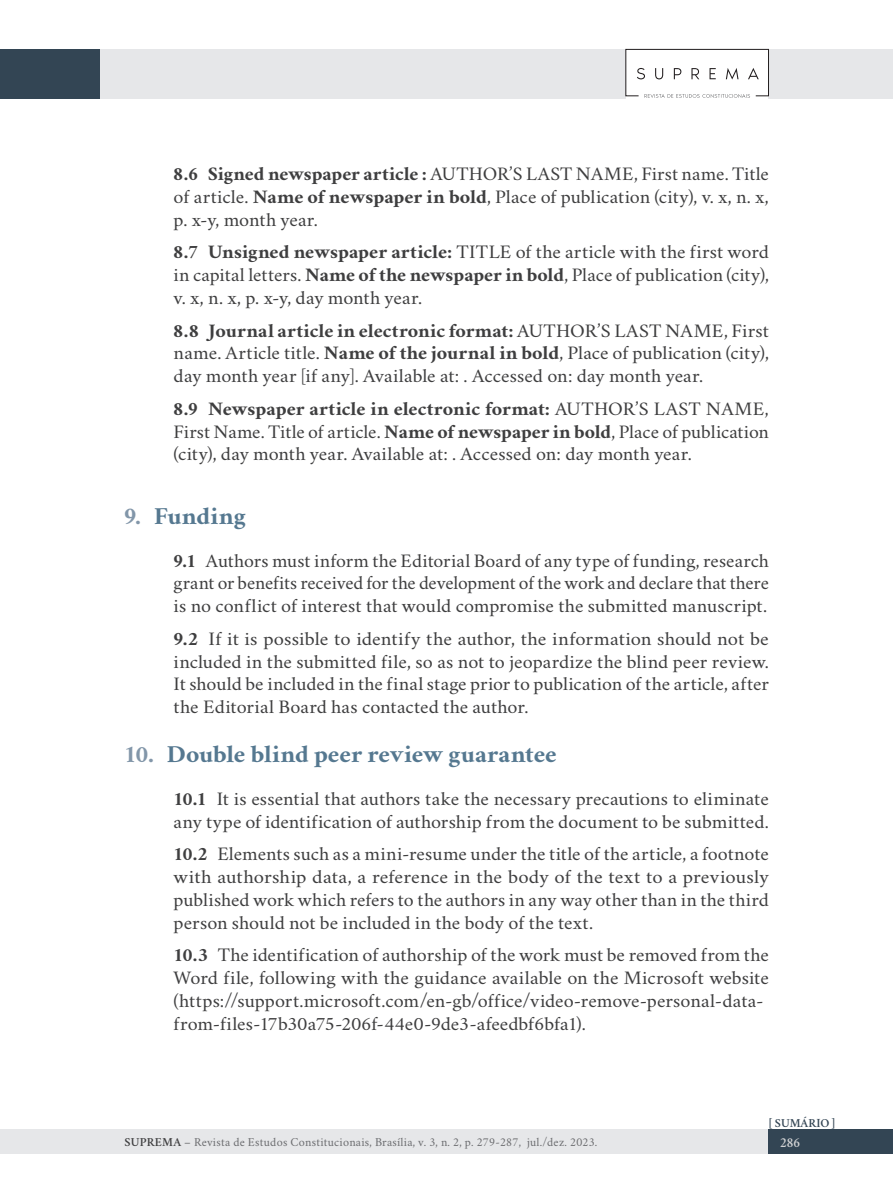
<style>
.page{position:relative;width:893px;height:1191px;background:#fff}
.page>*{position:absolute;margin:0;border:0;box-sizing:border-box;transform-origin:0 0}
.t1{font:700 24.5px "Crimson";color:#557890;scale:1.05 1}
.txt_topico_1_1{font:19.25px/22.8px "Crimson";color:#3e3e3f;text-align:justify;scale:1.05 1}
.txt_topico_1_1-2{font:19.25px/22.8px "Crimson";color:#3e3e3f;text-align:justify;scale:1.04 1}
.txt_topico_1_1-3{font:19.25px/22.8px "Crimson";color:#3e3e3f;text-align:justify;scale:1.07 1}
.t2{font:600 14px "Crimson";color:#d1d2d4}
.t3{font:12.25px "Crimson";letter-spacing:.02em;color:#6c6d70}
.t4{font:600 12.25px "Crimson";color:#334554}
.s1{font-weight:700}
.s2{color:#8296a9}
.s3{font-weight:600;color:#3e3e3f}
</style>
<div class="page">
<div style="left:0;top:1129px;width:790px;height:25px;background:#e6e7e9"></div>
<div style="left:0;top:49px;width:892px;height:50px;background:#e6e7e9"></div>
<div style="left:768px;top:1129px;width:124px;height:25px;background:#334554"></div>
<div style="left:0;top:49px;width:99px;height:50px;background:#334554"></div>
<div style="left:626px;top:50px;width:142px;height:49px;background:#fff"></div>
<svg style="left:625px;top:48px;width:144px;height:50px"></svg>
<p class="txt_topico_1_1-2" style="left:174px;top:160px;width:574px"><span class="s1">8.6 Signed newspaper article :</span> AUTHOR’S LAST NAME, First name. Title of article. <span class="s1">Name of newspaper in bold</span>, Place of publication (city), v. x, n. x, p. x-y, month year.</p>
<p class="txt_topico_1_1" style="left:174px;top:238px;width:568px"><span class="s1">8.7 Unsigned newspaper article:</span> TITLE of the article with the first word in capital letters. <span class="s1">Name of the newspaper in bold</span>, Place of publication (city), v. x, n. x, p. x-y, day month year.</p>
<p class="txt_topico_1_1" style="left:174px;top:316px;width:568px"><span class="s1">8.8 Journal article in electronic format:</span> AUTHOR’S LAST NAME, First name. Article title. <span class="s1">Name of the journal in bold</span>, Place of publication (city), day month year [if any]. Available at: . Accessed on: day month year.</p>
<p class="txt_topico_1_1" style="left:174px;top:395px;width:568px"><span class="s1">8.9 Newspaper article in electronic format:</span> AUTHOR’S LAST NAME, First Name. Title of article. <span class="s1">Name of newspaper in bold</span>, Place of publication (city), day month year. Available at: . Accessed on: day month year.</p>
<p class="t1" style="left:124px;top:497px;width:117px"><span class="s2">9.</span> Funding</p>
<p class="txt_topico_1_1-2" style="left:174px;top:546px;width:574px"><span class="s1">9.1</span> Authors must inform the Editorial Board of any type of funding, research grant or benefits received for the development of the work and declare that there is no conflict of interest that would compromise the submitted manuscript.</p>
<p class="txt_topico_1_1-3" style="left:174px;top:625px;width:558px"><span class="s1">9.2</span> If it is possible to identify the author, the information should not be included in the submitted file, so as not to jeopardize the blind peer review.<br>It should be included in the final stage prior to publication of the article, after the Editorial Board has contacted the author.</p>
<p class="t1" style="left:124px;top:735px;width:414px"><span class="s2">10.</span> Double blind peer review guarantee</p>
<p class="txt_topico_1_1" style="left:174px;top:785px;width:568px"><span class="s1">10.1</span> It is essential that authors take the necessary precautions to eliminate any type of identification of authorship from the document to be submitted.</p>
<p class="txt_topico_1_1" style="left:174px;top:840px;width:569px"><span class="s1">10.2</span> Elements such as a mini-resume under the title of the article, a footnote with authorship data, a reference in the body of the text to a previously published work which refers to the authors in any way other than in the third person should not be included in the body of the text.</p>
<p class="txt_topico_1_1" style="left:174px;top:941px;width:568px;text-align:left"><span class="s1">10.3</span> The identification of authorship of the work must be removed from the Word file, following with the guidance available on the Microsoft website (https://support.microsoft.com/en-gb/office/video-remove-personal-data&shy;from-files-17b30a75-206f-44e0-9de3-afeedbf6bfa1).</p>
<p class="t4" style="left:769px;top:1114px;width:68px">[ SUMÁRIO ]</p>
<p class="t3" style="left:125px;top:1132px;width:474px"><span class="s3">SUPREMA</span> – Revista de Estudos Constitucionais, Brasília, v. 3, n. 2, p. 279-287, jul./dez. 2023.</p>
<p class="t2" style="left:780px;top:1132px;width:21px">286</p>
</div>
